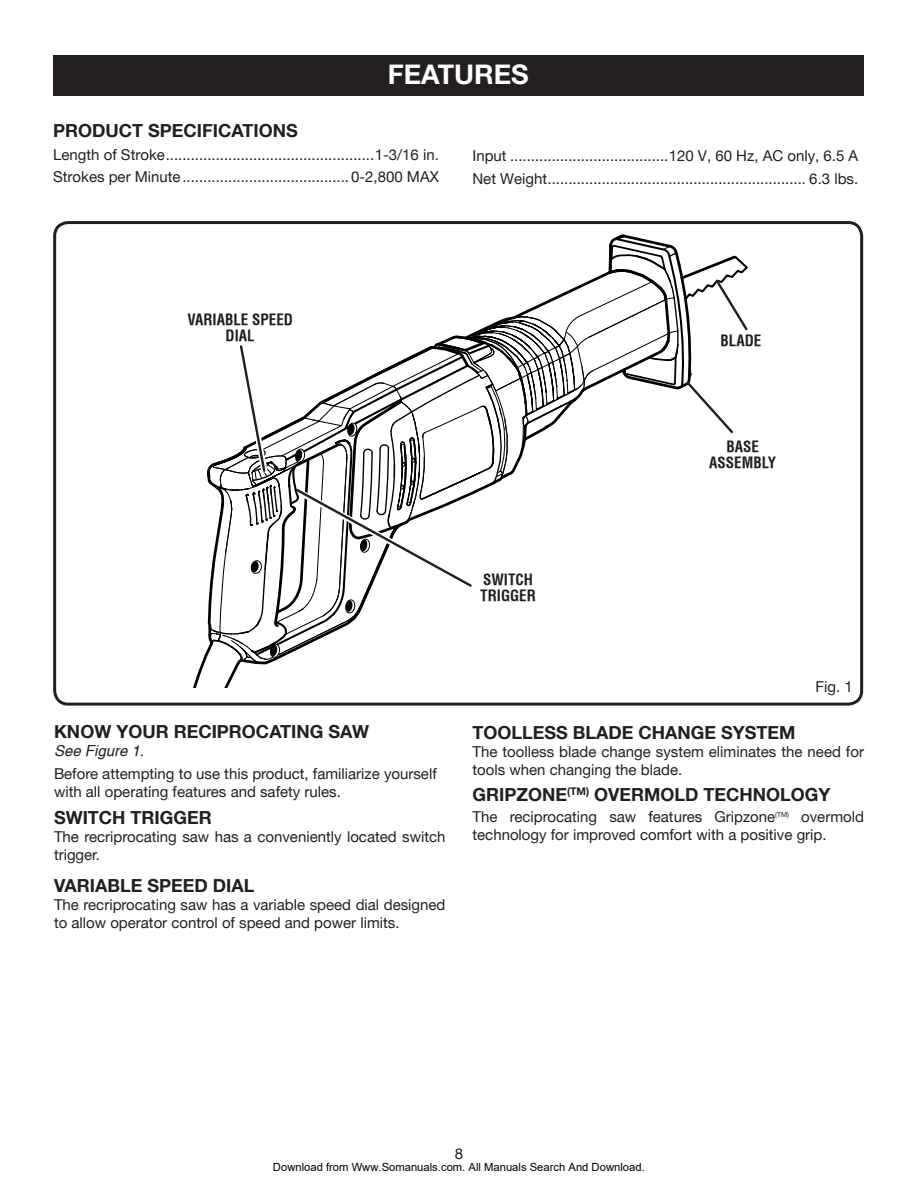
<style>
.page{position:relative;width:918px;height:1188px;background:#fff}
.page>*{position:absolute;margin:0;border:0;box-sizing:border-box;transform-origin:0 0}
.t1{font:700 27px "Helvetica Neue";color:#fff}
.t2{font:700 18px "Helvetica Neue";color:#231f20}
.t3{font:15px/18px "Helvetica Neue";color:#231f20}
.t4{font:700 condensed 15px/15.8px "Helvetica";color:#231f20;text-align:center}
.t5{font:italic 15px "Helvetica";color:#231f20}
.t6{font:11.25px "Arial";color:#000}
</style>
<div class="page">
<svg style="left:53px;top:221px;width:811px;height:483px"></svg>
<div style="left:53px;top:56px;width:811px;height:40px;background:#231f20"></div>
<svg style="left:161px;top:235px;width:589px;height:452px"></svg>
<h1 class="t1" style="left:388px;top:58px;width:143px">FEATURES</h1>
<p class="t2" style="left:53px;top:120px;width:246px">PRODUCT SPECIFICATIONS</p>
<p class="t3" style="left:53px;top:143px;width:387px;line-height:22.5px">Length of Stroke..................................................1-3/16 in.<br>Strokes per Minute........................................0-2,800 MAX</p>
<p class="t3" style="left:472px;top:144px;width:387px;line-height:22.5px">Input ......................................120 V, 60 Hz, AC only, 6.5 A<br>Net Weight.............................................................. 6.3 lbs.</p>
<p class="t4" style="left:187px;top:312px;width:107px">VARIABLE SPEED<br>DIAL</p>
<p class="t4" style="left:721px;top:333px;width:42px">BLADE</p>
<p class="t4" style="left:709px;top:439px;width:68px">BASE<br>ASSEMBLY</p>
<p class="t4" style="left:480px;top:572px;width:57px;text-align:left">SWITCH<br>TRIGGER</p>
<p class="t2" style="left:54px;top:720px;width:317px">KNOW YOUR RECIPROCATING SAW</p>
<p class="t5" style="left:54px;top:742px;width:92px">See Figure 1.</p>
<p class="t3" style="left:54px;top:764px;width:384px">Before attempting to use this product, familiarize yourself with all operating features and safety rules.</p>
<p class="t2" style="left:54px;top:807px;width:159px">SWITCH TRIGGER</p>
<p class="t3" style="left:54px;top:828px;width:393px">The recriprocating saw has a conveniently located switch trigger.</p>
<p class="t2" style="left:54px;top:875px;width:202px">VARIABLE SPEED DIAL</p>
<p class="t3" style="left:54px;top:896px;width:393px">The recriprocating saw has a variable speed dial designed to allow operator control of speed and power limits.</p>
<p class="t3" style="left:815px;top:678px;width:39px">Fig. 1</p>
<p class="t2" style="left:472px;top:721px;width:325px">TOOLLESS BLADE CHANGE SYSTEM</p>
<p class="t3" style="left:472px;top:742px;width:393px">The toolless blade change system eliminates the need for tools when changing the blade.</p>
<p class="t2" style="left:472px;top:783px;width:360px">GRIPZONE<sup>(TM)</sup> OVERMOLD TECHNOLOGY</p>
<p class="t3" style="left:472px;top:808px;width:393px">The reciprocating saw features Gripzone<sup>(TM)</sup> overmold technology for improved comfort with a positive grip.</p>
<p class="t3" style="left:455px;top:1145px;width:10px">8</p>
<p class="t6" style="left:273px;top:1160px;width:373px">Download from Www.Somanuals.com. All Manuals Search And Download.</p>
</div>
